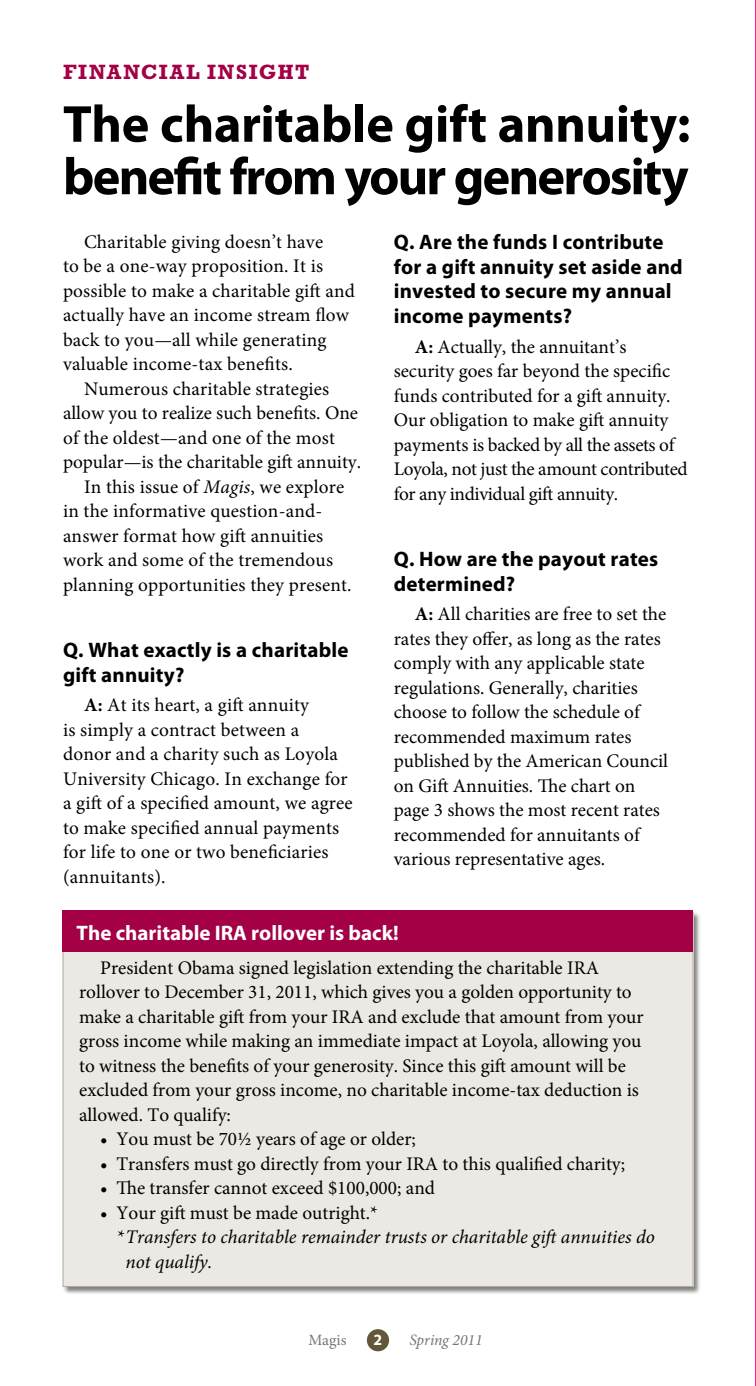
<style>
.page{position:relative;width:756px;height:1386px;background:#fff}
.page>*{position:absolute;margin:0;border:0;box-sizing:border-box;transform-origin:0 0}
.t1{font:700 52.5px/52.5px "Myriad Pro";letter-spacing:-.01em;color:#000}
.t2{font:700 21px/24.5px "Myriad Pro";letter-spacing:.01em;color:#000}
.t3{font:700 21px "Myriad Pro";color:#fff}
.t4{font:700 21px "Rockwell";color:#a30046}
.t5{font:19.25px/24.5px "Minion Pro";color:#000}
.t6{font:italic 19.25px "Minion Pro";color:#000}
.t7{font:italic 15.75px "Minion Pro";letter-spacing:-.005em;color:#737577}
.t8{font:15.75px "Minion Pro";letter-spacing:-.005em;color:#737577}
.t9{font:700 15.75px "Myriad Pro";color:#fff}
.s1{font-style:italic}
.s2{font-weight:700}
.s3{font-style:normal}
</style>
<div class="page">
<div style="left:62px;top:912px;width:639px;height:383px;background:#000;opacity:.5"></div>
<div style="left:63px;top:912px;width:630px;height:374px;background:#ece8e4"></div>
<div style="left:63px;top:910px;width:630px;height:41px;background:#a30046"></div>
<div style="left:367px;top:1329px;width:22px;height:22px;background:#625738;border-radius:50%"></div>
<hr style="left:755px;top:0;width:1px;height:1386px;background:#ec008c">
<p class="t4" style="left:63px;top:60px;width:32px">FINANCIAL</p>
<p class="t4" style="left:207px;top:60px;width:16px">INSIGHT</p>
<h1 class="t1" style="left:63px;top:99px;width:629px">The charitable gift annuity: benefit from your generosity</h1>
<p class="t5" style="left:63px;top:229px;width:294px;text-indent:21px">Charitable giving doesn’t have<br>to be a one-way proposition. It is possible to make a charitable gift and actually have an income stream flow back to you—all while generating valuable income-tax benefits.</p>
<p class="t5" style="left:84px;top:376px;width:247px">Numerous charitable strategies</p>
<p class="t5" style="left:63px;top:401px;width:297px">allow you to realize such benefits. One</p>
<p class="t5" style="left:63px;top:425px;width:273px">of the oldest—and one of the most</p>
<p class="t5" style="left:63px;top:450px;width:300px">popular—is the charitable gift annuity.</p>
<p class="t5" style="left:84px;top:474px;width:262px">In this issue of <span class="s1">Magis</span>, we explore</p>
<p class="t5" style="left:63px;top:499px;width:261px">in the informative question-and-</p>
<p class="t5" style="left:63px;top:523px;width:262px">answer format how gift annuities</p>
<p class="t5" style="left:63px;top:548px;width:272px">work and some of the tremendous</p>
<p class="t5" style="left:63px;top:572px;width:290px">planning opportunities they present.</p>
<p class="t2" style="left:63px;top:638px;width:287px">Q. What exactly is a charitable gift annuity?</p>
<p class="t5" style="left:63px;top:693px;width:291px;text-indent:21px"><span class="s2">A:</span> At its heart, a gift annuity<br>is simply a contract between a<br>donor and a charity such as Loyola<br>University Chicago. In exchange for a gift of a specified amount, we agree to make specified annual payments for life to one or two beneficiaries (annuitants).</p>
<p class="t2" style="left:394px;top:230px;width:290px">Q. Are the funds I contribute for a gift annuity set aside and invested to secure my annual income payments?</p>
<p class="t5" style="left:394px;top:334px;width:295px;text-indent:21px"><span class="s2">A:</span> Actually, the annuitant’s security goes far beyond the specific funds contributed for a gift annuity.<br>Our obligation to make gift annuity payments is backed by all the assets of Loyola, not just the amount contributed for any individual gift annuity.</p>
<p class="t2" style="left:394px;top:547px;width:266px">Q. How are the payout rates determined?</p>
<p class="t5" style="left:394px;top:602px;width:276px;text-indent:21px"><span class="s2">A:</span> All charities are free to set the rates they offer, as long as the rates comply with any applicable state regulations. Generally, charities choose to follow the schedule of recommended maximum rates published by the American Council on Gift Annuities. The chart on page 3 shows the most recent rates recommended for annuitants of various representative ages.</p>
<p class="t3" style="left:77px;top:921px;width:324px">The charitable IRA rollover is back!</p>
<p class="t5" style="left:79px;top:956px;width:566px;text-indent:21px">President Obama signed legislation extending the charitable IRA rollover to December 31, 2011, which gives you a golden opportunity to make a charitable gift from your IRA and exclude that amount from your gross income while making an immediate impact at Loyola, allowing you to witness the benefits of your generosity. Since this gift amount will be excluded from your gross income, no charitable income-tax deduction is allowed. To qualify:</p>
<p class="t5" style="left:100px;top:1127px;width:317px">• You must be 70½ years of age or older;</p>
<p class="t5" style="left:100px;top:1152px;width:526px">• Transfers must go directly from your IRA to this qualified charity;</p>
<p class="t5" style="left:100px;top:1176px;width:336px">• The transfer cannot exceed $100,000; and</p>
<p class="t5" style="left:100px;top:1201px;width:279px">• Your gift must be made outright.*</p>
<p class="t6" style="left:118px;top:1224px;width:539px"><span class="s3">*</span>Transfers to charitable remainder trusts or charitable gift annuities do</p>
<p class="t6" style="left:125px;top:1249px;width:88px">not qualify.</p>
<p class="t8" style="left:308px;top:1330px;width:40px">Magis</p>
<p class="t9" style="left:374px;top:1331px;width:10px">2</p>
<p class="t7" style="left:409px;top:1329px;width:75px">Spring 2011</p>
</div>
